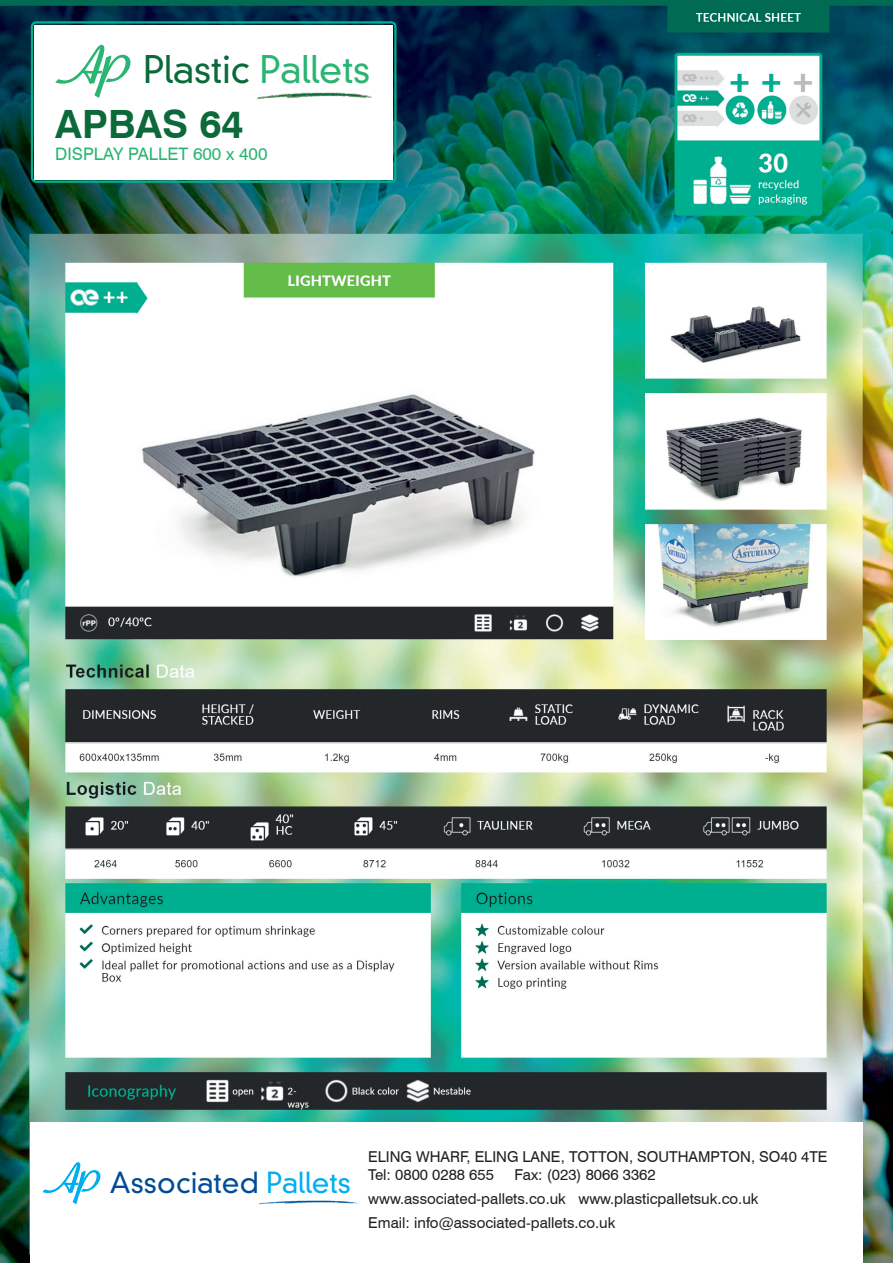
<style>
.page{position:relative;width:893px;height:1263px;background:#fff}
.page>*{position:absolute;margin:0;border:0;box-sizing:border-box;transform-origin:0 0}
.t1{font:700 39px "Swiss 721 BT";color:#0b693a}
.t2{font:300 36.75px "DIN Neuzeit Grotesk Std";color:#0b693a}
.t3{font:300 28.2px "DIN Neuzeit Grotesk Std";color:#004c97}
.t4{font:17.25px "Swiss 721 BT";color:#2bb572}
.t5{font:15px "Swiss 721 BT";color:#231f20}
.s1{color:#2bb572}
.s2{color:#00aeef}
</style>
<div class="page">
<img style="left:0;top:0;width:893px;height:1263px">
<div style="left:30px;top:1123px;width:833px;height:140px;background:#fff"></div>
<svg style="left:42px;top:1162px;width:59px;height:43px"></svg>
<img style="left:258px;top:1200px;width:100px;height:4px">
<div style="left:34px;top:25px;width:359px;height:154px;background:#fff"></div>
<svg style="left:55px;top:44px;width:76px;height:54px"></svg>
<img style="left:256px;top:92px;width:116px;height:7px">
<div style="left:31px;top:21px;width:365px;height:162px;border:2px solid #01af8e;border-radius:4px"></div>
<p class="t2" style="left:143px;top:48px;width:229px">Plastic <span class="s1">Pallets</span></p>
<p class="t1" style="left:55px;top:97px;width:190px">APBAS 64</p>
<p class="t4" style="left:55px;top:142px;width:214px">DISPLAY PALLET 600 x 400</p>
<p class="t3" style="left:110px;top:1166px;width:242px">Associated <span class="s2">Pallets</span></p>
<p class="t5" style="left:368px;top:1147px;width:461px">ELING WHARF, ELING LANE, TOTTON, SOUTHAMPTON, SO40 4TE</p>
<p class="t5" style="left:368px;top:1165px;width:127px">Tel: 0800 0288 655</p>
<p class="t5" style="left:515px;top:1165px;width:143px">Fax: (023) 8066 3362</p>
<p class="t5" style="left:368px;top:1189px;width:392px">www.associated-pallets.co.uk www.plasticpalletsuk.co.uk</p>
<p class="t5" style="left:368px;top:1213px;width:249px">Email: info@associated-pallets.co.uk</p>
</div>
